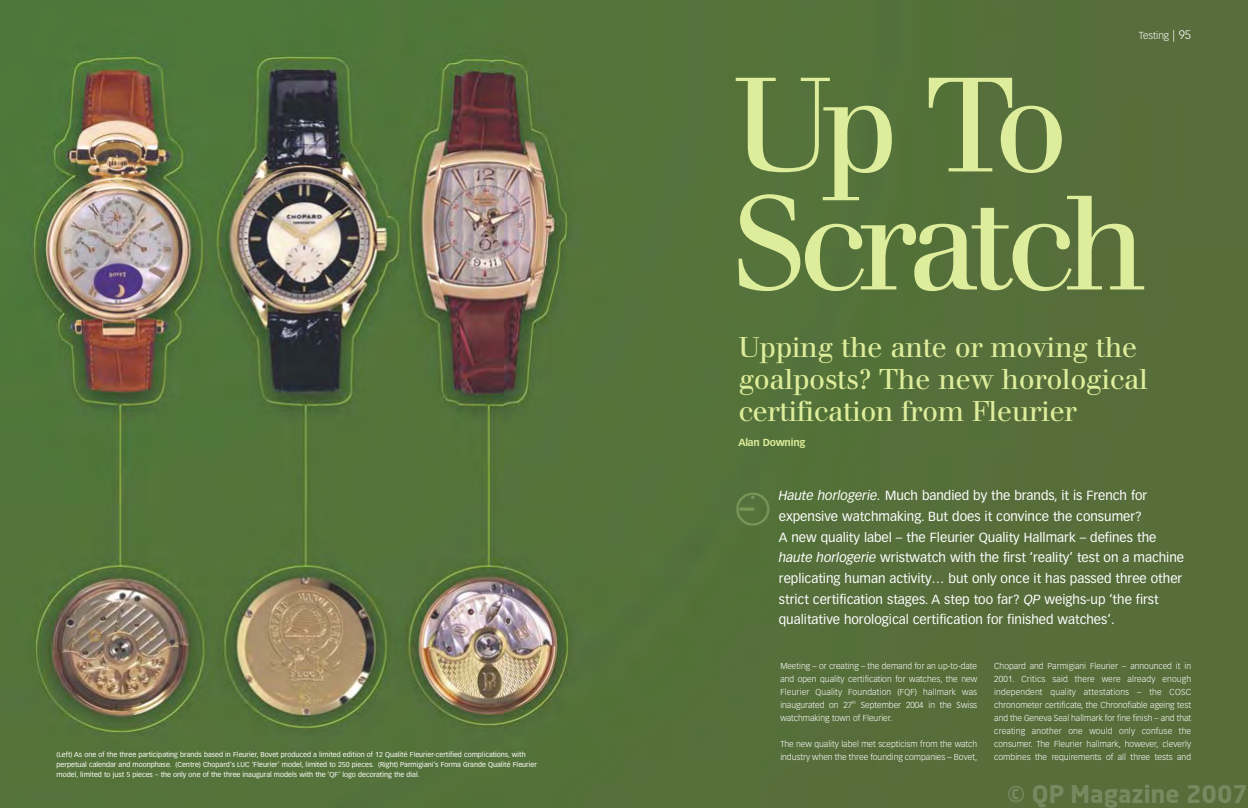
<style>
.page{position:relative;width:1248px;height:808px;background:#fff}
.page>*{position:absolute;margin:0;border:0;box-sizing:border-box;transform-origin:0 0}
.t1{font:131px/118px "Walbaum";letter-spacing:-.07em;color:#deed9b}
.t2{font:33px "QP";color:#7c9659}
.t3{font:28px/32px "Walbaum";letter-spacing:-.015em;color:#deed9b}
.t4{font:700 24px "Neo Sans";color:rgb(255 255 255/.2)}
.t5{font:13px/20.7px "Vectora LH";color:#fff}
.t6{font:700 10px "Vectora LH";letter-spacing:-.02em;color:#deed9b}
.t7{font:300 10px "Vectora LH";color:#fff}
.t8{font:300 8.5px/13px "Vectora LH";color:#fff;text-align:justify}
.t9{font:7px/10px "Vectora LH";color:#fff}
.s1{font-size:12px}
.s2{font-style:italic}
</style>
<div class="page">
<img style="left:0;top:0;width:1247px;height:808px">
<p class="t9" style="left:57px;top:749px;width:482px">(Left) As one of the three participating brands based in Fleurier, Bovet produced a limited edition of 12 Qualité Fleurier-certified complications, with perpetual calendar and moonphase. (Centre) Chopard’s LUC ‘Fleurier’ model, limited to 250 pieces. (Right) Parmigiani’s Forma Grande Qualité Fleurier model, limited to just 5 pieces – the only one of the three inaugural models with the ‘QF’ logo decorating the dial.</p>
<p class="t7" style="left:1138px;top:32px;width:54px">Testing <span class="s1">| 95</span></p>
<h1 class="t1" style="left:732px;top:80px;width:416px">Up To<br>Scratch</h1>
<h3 class="t3" style="left:738px;top:334px;width:411px">Upping the ante or moving the goalposts? The new horological certification from Fleurier</h3>
<p class="t6" style="left:738px;top:439px;width:69px">Alan Downing</p>
<h2 class="t2" style="left:736px;top:488px;width:29px">7</h2>
<p class="t5" style="left:778px;top:486px;width:407px"><span class="s2">Haute horlogerie.</span> Much bandied by the brands, it is French for expensive watchmaking. But does it convince the consumer?<br>A new quality label – the Fleurier Quality Hallmark – defines the <span class="s2">haute horlogerie</span> wristwatch with the first ‘reality’ test on a machine replicating human activity… but only once it has passed three other strict certification stages. A step too far? <span class="s2">QP</span> weighs-up ‘the first qualitative horological certification for finished watches’.</p>
<p class="t8" style="left:780px;top:659px;width:198px">Meeting – or creating – the demand for an up-to-date and open quality certification for watches, the new Fleurier Quality Foundation (FQF) hallmark was inaugurated on 27<sup>th</sup> September 2004 in the Swiss watchmaking town of Fleurier.</p>
<p class="t8" style="left:780px;top:737px;width:198px">The new quality label met scepticism from the watch industry when the three founding companies – Bovet,</p>
<p class="t8" style="left:994px;top:659px;width:198px">Chopard and Parmigiani Fleurier – announced it in 2001. Critics said there were already enough independent quality attestations – the COSC chronometer certificate, the Chronofiable ageing test and the Geneva Seal hallmark for fine finish – and that creating another one would only confuse the consumer. The Fleurier hallmark, however, cleverly combines the requirements of all three tests and</p>
<h3 class="t4" style="left:1007px;top:778px;width:242px">© QP Magazine 2007</h3>
</div>
